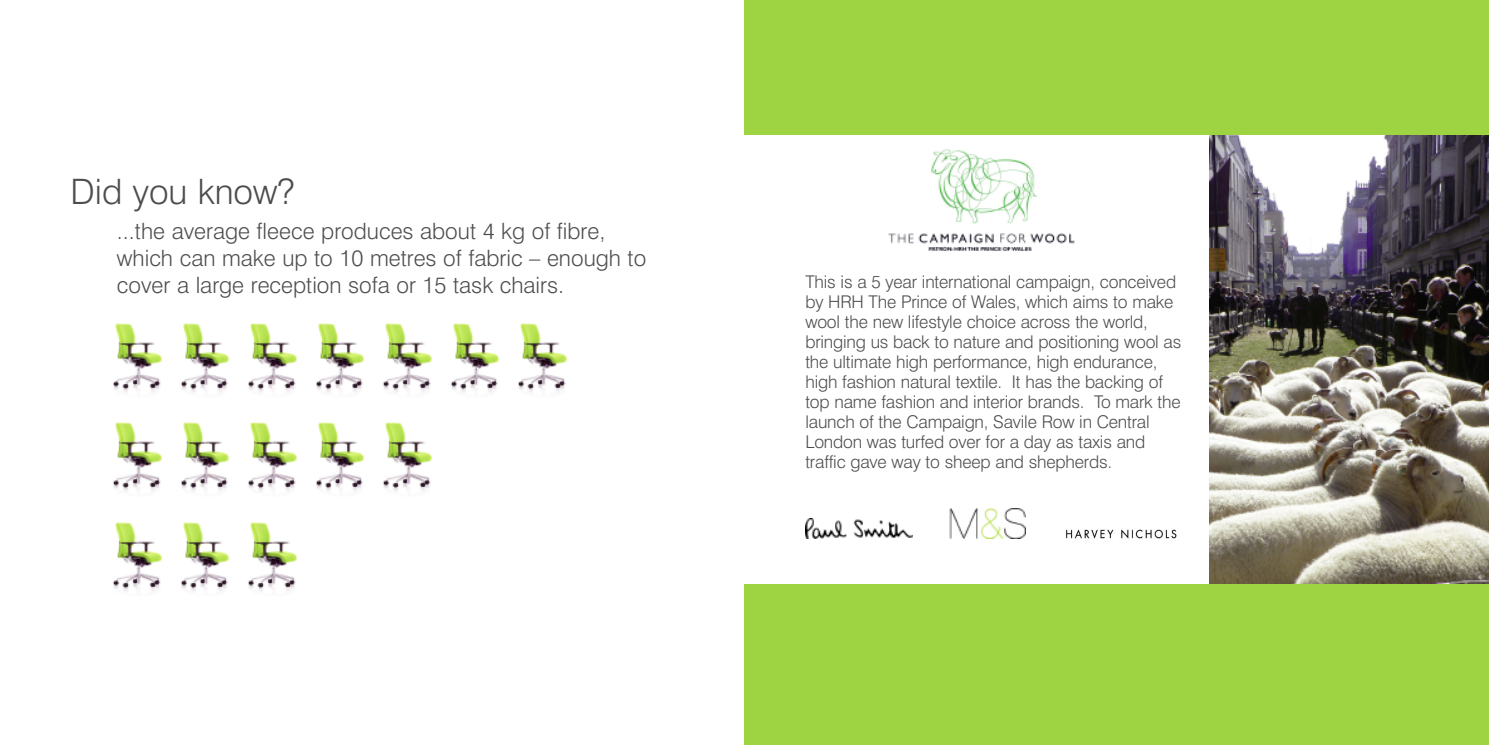
<style>
.page{position:relative;width:1489px;height:745px;background:#fff}
.page>*{position:absolute;margin:0;border:0;box-sizing:border-box;transform-origin:0 0}
.t1{font:300 35px "Swiss 721 BT";color:#4d4d4d}
.t2{font:300 22.5px/27px "Swiss 721 BT";color:#4d4d4d}
.t3{font:300 17.5px/20px "Swiss 721 BT";letter-spacing:-.01em;color:#4d4d4d}
</style>
<div class="page">
<div style="left:744px;top:0;width:744px;height:744px;background:#9ed441"></div>
<div style="left:733px;top:135px;width:563px;height:448px;background:#fff"></div>
<img style="left:888px;top:149px;width:187px;height:102px">
<img style="left:113px;top:323px;width:50px;height:70px">
<img style="left:181px;top:323px;width:49px;height:70px">
<img style="left:248px;top:323px;width:50px;height:70px">
<img style="left:316px;top:323px;width:49px;height:70px">
<img style="left:383px;top:323px;width:50px;height:70px">
<img style="left:113px;top:422px;width:50px;height:70px">
<img style="left:181px;top:422px;width:49px;height:70px">
<img style="left:248px;top:422px;width:50px;height:70px">
<img style="left:316px;top:422px;width:49px;height:70px">
<img style="left:383px;top:422px;width:50px;height:70px">
<img style="left:113px;top:522px;width:50px;height:70px">
<img style="left:181px;top:522px;width:49px;height:70px">
<img style="left:248px;top:522px;width:50px;height:70px">
<img style="left:451px;top:323px;width:49px;height:70px">
<img style="left:518px;top:323px;width:50px;height:70px">
<img style="left:1209px;top:135px;width:279px;height:448px">
<img style="left:805px;top:518px;width:107px;height:19px">
<img style="left:949px;top:508px;width:76px;height:30px">
<img style="left:1066px;top:529px;width:111px;height:10px">
<h1 class="t1" style="left:71px;top:178px;width:225px">Did you know?</h1>
<p class="t2" style="left:117px;top:219px;width:531px">...the average fleece produces about 4 kg of fibre, which can make up to 10 metres of fabric – enough to cover a large reception sofa or 15 task chairs.</p>
<p class="t3" style="left:805px;top:273px;width:377px">This is a 5 year international campaign, conceived by HRH The Prince of Wales, which aims to make wool the new lifestyle choice across the world, bringing us back to nature and positioning wool as the ultimate high performance, high endurance, high fashion natural textile. It has the backing of top name fashion and interior brands. To mark the launch of the Campaign, Savile Row in Central London was turfed over for a day as taxis and traffic gave way to sheep and shepherds.</p>
</div>
